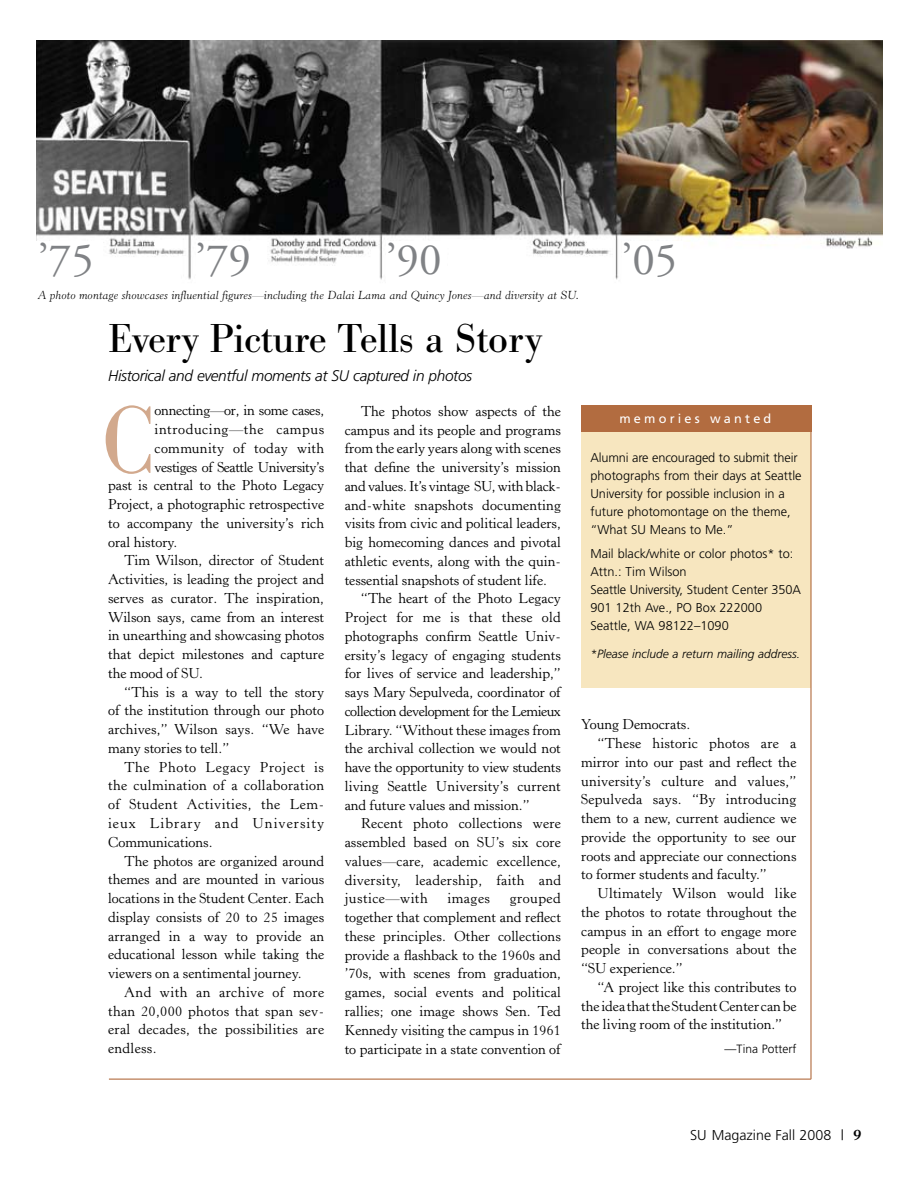
<style>
.page{position:relative;width:918px;height:1188px;background:#fff}
.page>*{position:absolute;margin:0;border:0;box-sizing:border-box;transform-origin:0 0}
.t1{font:99.75px "Bodoni Antiqua T";color:#d2a98d;scale:.9 1}
.t2{font:45px "Adobe Garamond";color:#808285}
.t3{font:42px "Bodoni Antiqua T";letter-spacing:-.01em;color:#000}
.t4{font:italic 300 15.3px "Frutiger";letter-spacing:-.02em;color:#000}
.t5{font:14.25px/18.8px "Horley Old Style";color:#000;text-align:justify}
.t6{font:14.25px "Horley Old Style";letter-spacing:.02em;color:#000}
.t7{font:14.25px "Horley Old Style";letter-spacing:.03em;color:#000}
.t8{font:14.25px "Horley Old Style";letter-spacing:-.02em;color:#000}
.t9{font:14.25px "Horley Old Style";letter-spacing:.04em;color:#000}
.t10{font:14.25px "Horley Old Style";letter-spacing:-.035em;color:#000}
.t11{font:14.25px "Horley Old Style";letter-spacing:-.03em;color:#000}
.t12{font:14.25px "Horley Old Style";letter-spacing:.07em;color:#000}
.t13{font:300 14.25px "Frutiger";color:#000}
.t14{font:300 12.75px/18px "Frutiger";color:#000}
.t15{font:12.75px "Frutiger";letter-spacing:.25em;color:#fff}
.t16{font:italic 300 12px "Horley Old Style";color:#000}
.t17{font:italic 300 12px "Frutiger";color:#000}
.t18{font:300 12px "Frutiger";color:#000}
.s1{font-family:"Horley Old Style";font-weight:700;font-style:italic;font-size:15.75px}
</style>
<div class="page">
<img style="left:36px;top:40px;width:847px;height:240px">
<div style="left:386px;top:241px;width:61px;height:45px;background:#fff"></div>
<hr style="left:109px;top:1079px;width:702px;height:1px;background:#b26c40">
<div style="left:581px;top:406px;width:230px;height:282px;background:#f7e6bf"></div>
<div style="left:581px;top:405px;width:230px;height:27px;background:#b26c40"></div>
<hr style="left:810px;top:405px;width:2px;height:674px;background:#b26c40">
<div style="left:22px;top:241px;width:75px;height:45px;background:#fff"></div>
<div style="left:196px;top:241px;width:60px;height:45px;background:#fff"></div>
<div style="left:622px;top:241px;width:61px;height:45px;background:#fff"></div>
<h2 class="t2" style="left:38px;top:235px;width:57px">’75</h2>
<h2 class="t2" style="left:196px;top:235px;width:57px">’79</h2>
<h2 class="t2" style="left:622px;top:235px;width:57px">’05</h2>
<h2 class="t2" style="left:386px;top:235px;width:57px">’90</h2>
<p class="t16" style="left:38px;top:288px;width:543px">A photo montage showcases influential figures—including the Dalai Lama and Quincy Jones—and diversity at SU.</p>
<h3 class="t3" style="left:108px;top:314px;width:436px">Every Picture Tells a Story</h3>
<p class="t4" style="left:108px;top:367px;width:366px">Historical and eventful moments at SU captured in photos</p>
<h1 class="t1" style="left:102px;top:382px;width:60px">C</h1>
<p class="t8" style="left:155px;top:402px;width:171px">onnecting—or, in some cases,</p>
<p class="t9" style="left:155px;top:421px;width:171px">introducing—the campus</p>
<p class="t6" style="left:155px;top:440px;width:171px">community of today with</p>
<p class="t11" style="left:155px;top:458px;width:171px">vestiges of Seattle University’s</p>
<p class="t5" style="left:108px;top:477px;width:218px">past is central to the Photo Legacy</p>
<p class="t5" style="left:108px;top:495px;width:218px">Project, a photographic retrospective</p>
<p class="t5" style="left:108px;top:514px;width:218px">to accompany the university’s rich</p>
<p class="t5" style="left:108px;top:533px;width:71px">oral history.</p>
<p class="t5" style="left:124px;top:552px;width:201px">Tim Wilson, director of Student</p>
<p class="t5" style="left:108px;top:570px;width:218px">Activities, is leading the project and</p>
<p class="t5" style="left:108px;top:589px;width:218px">serves as curator. The inspiration,</p>
<p class="t5" style="left:108px;top:608px;width:218px">Wilson says, came from an interest</p>
<p class="t5" style="left:108px;top:627px;width:218px">in unearthing and showcasing photos</p>
<p class="t5" style="left:108px;top:645px;width:218px">that depict milestones and capture</p>
<p class="t5" style="left:108px;top:664px;width:96px">the mood of SU.</p>
<p class="t5" style="left:124px;top:683px;width:201px">“This is a way to tell the story</p>
<p class="t5" style="left:108px;top:702px;width:218px">of the institution through our photo</p>
<p class="t5" style="left:108px;top:720px;width:218px">archives,” Wilson says. “We have</p>
<p class="t5" style="left:108px;top:739px;width:123px">many stories to tell.”</p>
<p class="t9" style="left:124px;top:758px;width:201px">The Photo Legacy Project is</p>
<p class="t6" style="left:108px;top:777px;width:218px">the culmination of a collaboration</p>
<p class="t7" style="left:108px;top:796px;width:218px">of Student Activities, the Lem-</p>
<p class="t12" style="left:108px;top:815px;width:218px">ieux Library and University</p>
<p class="t5" style="left:108px;top:833px;width:106px">Communications.</p>
<p class="t5" style="left:124px;top:852px;width:201px">The photos are organized around</p>
<p class="t5" style="left:108px;top:870px;width:218px">themes and are mounted in various</p>
<p class="t5" style="left:108px;top:889px;width:218px">locations in the Student Center. Each</p>
<p class="t5" style="left:108px;top:908px;width:218px">display consists of 20 to 25 images</p>
<p class="t5" style="left:108px;top:927px;width:218px">arranged in a way to provide an</p>
<p class="t5" style="left:108px;top:945px;width:218px">educational lesson while taking the</p>
<p class="t5" style="left:108px;top:964px;width:195px">viewers on a sentimental journey.</p>
<p class="t7" style="left:124px;top:983px;width:202px">And with an archive of more</p>
<p class="t6" style="left:108px;top:1002px;width:218px">than 20,000 photos that span sev-</p>
<p class="t6" style="left:108px;top:1021px;width:218px">eral decades, the possibilities are</p>
<p class="t6" style="left:108px;top:1040px;width:50px">endless.</p>
<p class="t5" style="left:361px;top:402px;width:202px">The photos show aspects of the</p>
<p class="t5" style="left:345px;top:421px;width:218px">campus and its people and programs</p>
<p class="t5" style="left:345px;top:440px;width:218px">from the early years along with scenes</p>
<p class="t5" style="left:345px;top:458px;width:218px">that define the university’s mission</p>
<p class="t8" style="left:345px;top:478px;width:218px">and values. It’s vintage SU, with black-</p>
<p class="t5" style="left:345px;top:496px;width:218px">and-white snapshots documenting</p>
<p class="t5" style="left:345px;top:515px;width:218px">visits from civic and political leaders,</p>
<p class="t5" style="left:345px;top:533px;width:218px">big homecoming dances and pivotal</p>
<p class="t5" style="left:345px;top:552px;width:218px">athletic events, along with the quin-</p>
<p class="t5" style="left:345px;top:571px;width:204px">tessential snapshots of student life.</p>
<p class="t5" style="left:361px;top:590px;width:202px">“The heart of the Photo Legacy</p>
<p class="t5" style="left:345px;top:608px;width:218px">Project for me is that these old</p>
<p class="t5" style="left:345px;top:627px;width:218px">photographs confirm Seattle Univ-</p>
<p class="t5" style="left:345px;top:646px;width:218px">ersity’s legacy of engaging students</p>
<p class="t5" style="left:345px;top:665px;width:218px">for lives of service and leadership,”</p>
<p class="t5" style="left:345px;top:683px;width:218px">says Mary Sepulveda, coordinator of</p>
<p class="t10" style="left:345px;top:703px;width:218px">collection development for the Lemieux</p>
<p class="t5" style="left:345px;top:721px;width:218px">Library. “Without these images from</p>
<p class="t5" style="left:345px;top:740px;width:218px">the archival collection we would not</p>
<p class="t5" style="left:345px;top:758px;width:218px">have the opportunity to view students</p>
<p class="t5" style="left:345px;top:777px;width:218px">living Seattle University’s current</p>
<p class="t5" style="left:345px;top:796px;width:186px">and future values and mission.”</p>
<p class="t5" style="left:361px;top:815px;width:202px">Recent photo collections were</p>
<p class="t5" style="left:345px;top:833px;width:218px">assembled based on SU’s six core</p>
<p class="t5" style="left:345px;top:852px;width:218px">values—care, academic excellence,</p>
<p class="t6" style="left:345px;top:871px;width:218px">diversity, leadership, faith and</p>
<p class="t7" style="left:345px;top:890px;width:85px">justice—with</p>
<p class="t5" style="left:447px;top:890px;width:44px">images</p>
<p class="t5" style="left:345px;top:890px;width:218px;text-indent:165px">grouped together that complement and reflect these principles. Other collections provide a flashback to the 1960s and ’70s, with scenes from graduation, games, social events and political rallies; one image shows Sen. Ted Kennedy visiting the campus in 1961 to participate in a state convention of</p>
<p class="t15" style="left:619px;top:411px;width:153px">memories wanted</p>
<p class="t14" style="left:590px;top:448px;width:213px">Alumni are encouraged to submit their photographs from their days at Seattle University for possible inclusion in a future photomontage on the theme, “What SU Means to Me.”</p>
<p class="t14" style="left:590px;top:545px;width:212px">Mail black/white or color photos* to:<br>Attn.: Tim Wilson<br>Seattle University, Student C enter 350A<br>901 12th Ave., PO Box 222000<br>Seattle, WA 98122–1090</p>
<p class="t17" style="left:590px;top:647px;width:211px">*Please include a return mailing address.</p>
<p class="t5" style="left:581px;top:716px;width:111px">Young Democrats.</p>
<p class="t5" style="left:597px;top:734px;width:200px">“These historic photos are a</p>
<p class="t5" style="left:581px;top:753px;width:217px">mirror into our past and reflect the</p>
<p class="t5" style="left:581px;top:772px;width:217px">university’s culture and values,”</p>
<p class="t5" style="left:581px;top:791px;width:217px">Sepulveda says. “By introducing</p>
<p class="t5" style="left:581px;top:809px;width:217px">them to a new, current audience we</p>
<p class="t5" style="left:581px;top:828px;width:217px">provide the opportunity to see our</p>
<p class="t5" style="left:581px;top:847px;width:217px">roots and appreciate our connections</p>
<p class="t5" style="left:581px;top:866px;width:187px">to former students and faculty.”</p>
<p class="t5" style="left:597px;top:884px;width:201px">Ultimately Wilson would like</p>
<p class="t5" style="left:581px;top:903px;width:217px">the photos to rotate throughout the</p>
<p class="t5" style="left:581px;top:922px;width:217px">campus in an effort to engage more</p>
<p class="t5" style="left:581px;top:941px;width:217px">people in conversations about the</p>
<p class="t5" style="left:581px;top:959px;width:103px">“SU experience.”</p>
<p class="t5" style="left:597px;top:978px;width:201px">“A project like this contributes to</p>
<p class="t5" style="left:581px;top:997px;width:217px">the idea that the Student Center can be</p>
<p class="t5" style="left:581px;top:1016px;width:203px">the living room of the institution.”</p>
<p class="t18" style="left:725px;top:1042px;width:73px">—Tina Potterf</p>
<p class="t13" style="left:690px;top:1127px;width:172px">SU Magazine Fall 2008 | <span class="s1">9</span></p>
</div>
